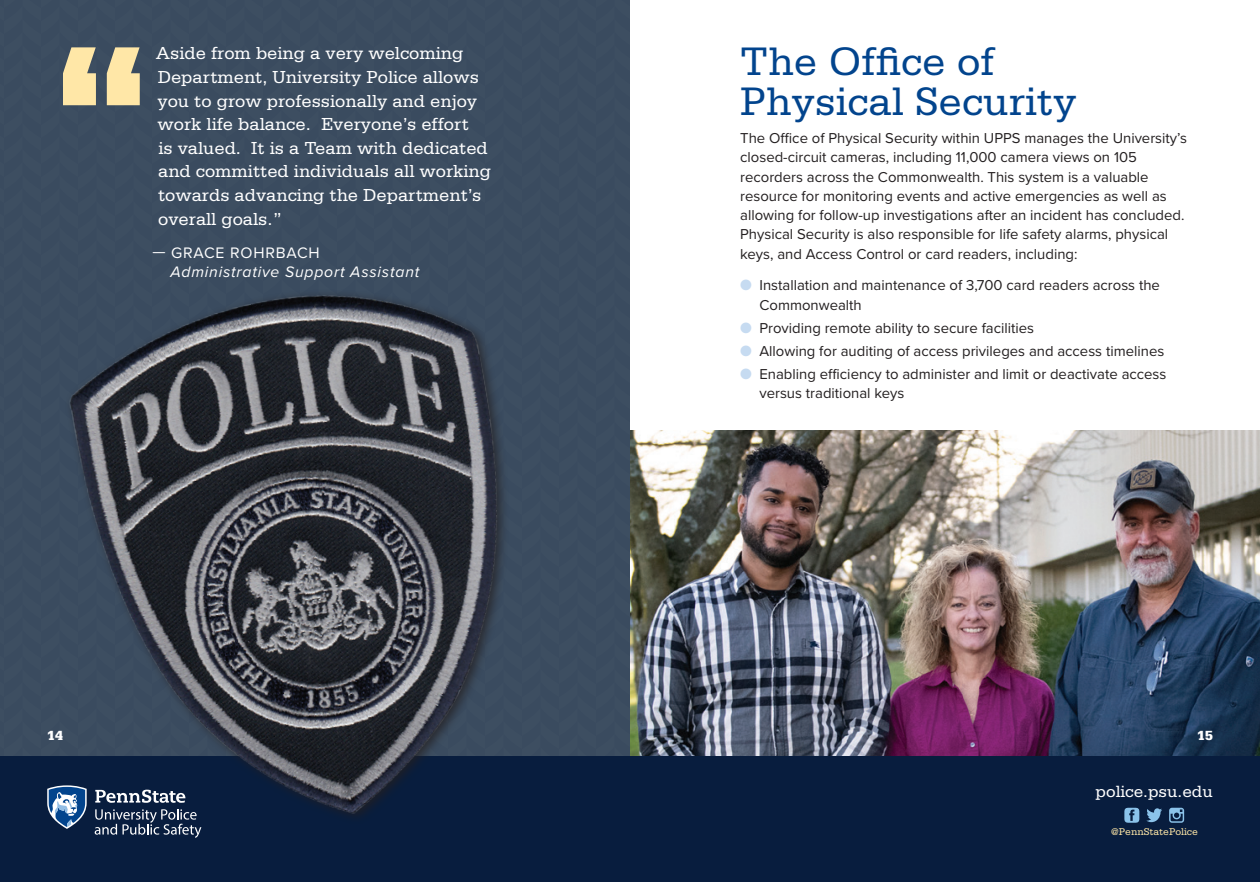
<style>
.page{position:relative;width:1260px;height:882px;background:#fff}
.page>*{position:absolute;margin:0;border:0;box-sizing:border-box;transform-origin:0 0}
.t1{font:42px/40.2px "Serifa Std";color:#02448d}
.t2{font:18.38px/23.6px "Serifa Std";color:#fff}
.t3{font:17.15px "Serifa Std";color:#fff}
.t4{font:italic 15.75px "Proxima Nova";letter-spacing:.05em;color:#fff}
.t5{font:15.75px "Proxima Nova";letter-spacing:.05em;color:#fff}
.t6{font:14.88px/19.2px "Proxima Nova";color:#231f20}
.t7{font:900 14px "Serifa Std";color:#fff}
.t8{font:10.33px "Serifa Std";color:#ffe7a7}
.s1{color:#c6dbf1}
</style>
<div class="page">
<div style="left:0;top:756px;width:1260px;height:126px;background:#081d3e"></div>
<img style="left:630px;top:431px;width:630px;height:325px">
<div style="left:0;top:0;width:630px;height:756px;background:#3b4c60"></div>
<img style="left:70px;top:295px;width:434px;height:539px">
<svg style="left:47px;top:785px;width:40px;height:44px"></svg>
<svg style="left:95px;top:790px;width:90px;height:13px"></svg>
<svg style="left:95px;top:809px;width:106px;height:29px"></svg>
<svg style="left:1124px;top:808px;width:15px;height:15px"></svg>
<svg style="left:1146px;top:808px;width:16px;height:14px"></svg>
<svg style="left:1169px;top:808px;width:15px;height:15px"></svg>
<svg style="left:63px;top:47px;width:77px;height:58px"></svg>
<p class="t2" style="left:156px;top:42px;width:337px">Aside from being a very welcoming Department, University Police allows you to grow professionally and enjoy work life balance. Everyone’s effort<br>is valued. It is a Team with dedicated and committed individuals all working towards advancing the Department’s overall goals.”</p>
<p class="t5" style="left:152px;top:241px;width:169px">— GRACE ROHRBACH</p>
<p class="t4" style="left:170px;top:260px;width:251px">Administrative Support Assistant</p>
<h1 class="t1" style="left:740px;top:41px;width:338px">The Office of<br>Physical Security</h1>
<p class="t6" style="left:740px;top:128px;width:448px">The Office of Physical Security within UPPS manages the University’s closed-circuit cameras, including 11,000 camera views on 105 recorders across the Commonwealth. This system is a valuable resource for monitoring events and active emergencies as well as allowing for follow-up investigations after an incident has concluded.<br>Physical Security is also responsible for life safety alarms, physical keys, and Access Control or card readers, including:</p>
<p class="t6" style="left:759px;top:275px;width:402px;text-indent:-19px"><span class="s1">●</span> Installation and maintenance of 3,700 card readers across the<br>Commonwealth</p>
<p class="t6" style="left:740px;top:317px;width:295px"><span class="s1">●</span> Providing remote ability to secure facilities</p>
<p class="t6" style="left:740px;top:340px;width:426px"><span class="s1">●</span> Allowing for auditing of access privileges and access timelines</p>
<p class="t6" style="left:759px;top:363px;width:408px;text-indent:-19px"><span class="s1">●</span> Enabling efficiency to administer and limit or deactivate access versus traditional keys</p>
<p class="t7" style="left:47px;top:727px;width:17px">14</p>
<p class="t7" style="left:1197px;top:727px;width:17px">15</p>
<p class="t3" style="left:1096px;top:782px;width:119px">police.psu.edu</p>
<p class="t8" style="left:1111px;top:826px;width:89px">@PennStatePolice</p>
</div>
